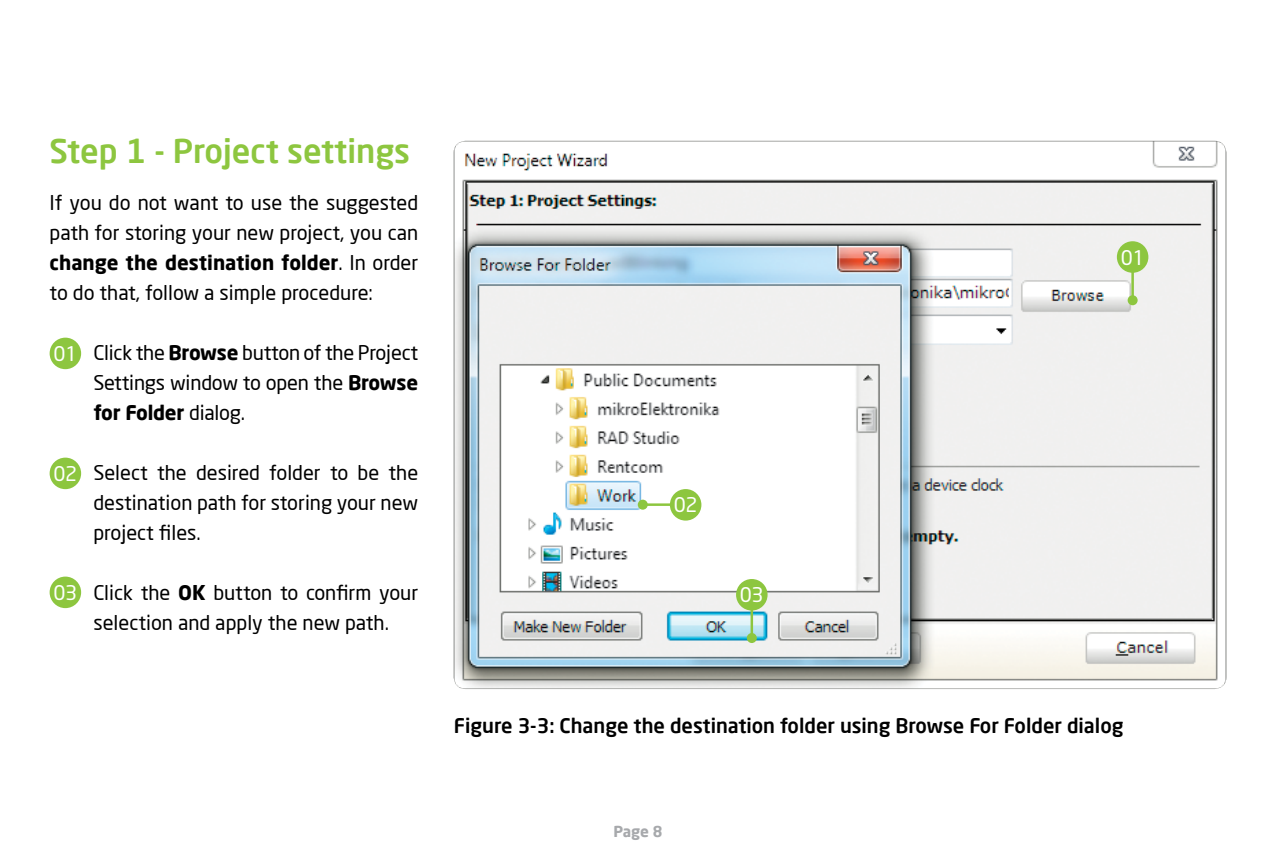
<style>
.page{position:relative;width:1276px;height:851px;background:#fff}
.page>*{position:absolute;margin:0;border:0;box-sizing:border-box;transform-origin:0 0}
.t1{font:500 32.5px "Neo Sans Pro";color:#8dc63f}
.t2{font:20px/30px "Neo Sans Pro";color:#000;text-align:justify}
.t3{font:500 20px "Neo Sans Pro";color:#000}
.t4{font:20px "Neo Sans";letter-spacing:-.02em;color:#fff}
.t5{font:700 15px "Neo Sans Pro";color:#a7a9ac}
.s1{font-weight:700}
</style>
<div class="page">
<img style="left:454px;top:141px;width:772px;height:548px">
<hr style="left:1131px;top:269px;width:3px;height:31px;background:#8dc63f">
<div style="left:1127px;top:295px;width:10px;height:10px;background:#8dc63f;border-radius:50%"></div>
<hr style="left:750px;top:607px;width:3px;height:31px;background:#8dc63f">
<div style="left:747px;top:633px;width:10px;height:10px;background:#8dc63f;border-radius:50%"></div>
<hr style="left:643px;top:503px;width:30px;height:3px;background:#8dc63f">
<div style="left:638px;top:499px;width:10px;height:10px;background:#8dc63f;border-radius:50%"></div>
<div style="left:1117px;top:241px;width:31px;height:32px;background:#8dc63f;border-radius:50%"></div>
<div style="left:50px;top:337px;width:31px;height:32px;background:#8dc63f;border-radius:50%"></div>
<div style="left:50px;top:457px;width:31px;height:32px;background:#8dc63f;border-radius:50%"></div>
<div style="left:50px;top:576px;width:31px;height:32px;background:#8dc63f;border-radius:50%"></div>
<div style="left:736px;top:579px;width:31px;height:31px;background:#8dc63f;border-radius:50%"></div>
<div style="left:670px;top:489px;width:31px;height:31px;background:#8dc63f;border-radius:50%"></div>
<h1 class="t1" style="left:50px;top:130px;width:362px">Step 1 - Project settings</h1>
<p class="t2" style="left:50px;top:187px;width:370px">If you do not want to use the suggested path for storing your new project, you can <span class="s1">change the destination folder</span>. In order to do that, follow a simple procedure:</p>
<p class="t4" style="left:53px;top:344px;width:25px">01</p>
<p class="t4" style="left:53px;top:464px;width:25px">02</p>
<p class="t2" style="left:93px;top:337px;width:326px">Click the <span class="s1">Browse</span> button of the Project Settings window to open the <span class="s1">Browse for Folder</span> dialog.</p>
<p class="t2" style="left:93px;top:457px;width:326px">Select the desired folder to be the destination path for storing your new project files.</p>
<p class="t4" style="left:674px;top:495px;width:25px">02</p>
<p class="t2" style="left:93px;top:577px;width:326px">Click the <span class="s1">OK</span> button to confirm your selection and apply the new path.</p>
<p class="t4" style="left:53px;top:583px;width:25px">03</p>
<p class="t4" style="left:740px;top:585px;width:25px">03</p>
<p class="t4" style="left:1120px;top:247px;width:25px">01</p>
<p class="t3" style="left:454px;top:712px;width:671px">Figure 3-3: Change the destination folder using Browse For Folder dialog</p>
<p class="t5" style="left:613px;top:821px;width:51px">Page 8</p>
</div>
